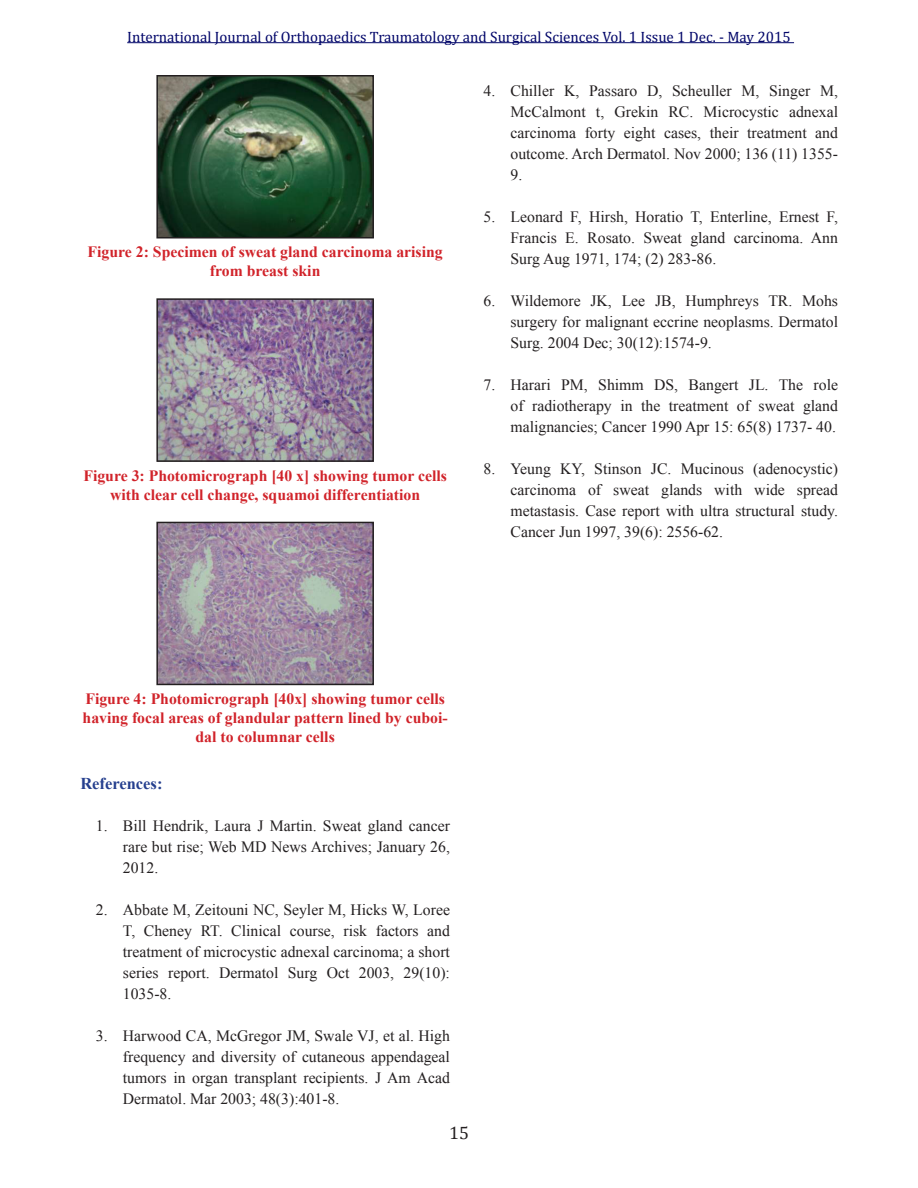
<style>
.page{position:relative;width:918px;height:1188px;background:#fff}
.page>*{position:absolute;margin:0;border:0;box-sizing:border-box;transform-origin:0 0}
.t1{font:18px "Cambria";color:#231f20}
.Sub_Heading{font:700 16.5px "Times New Roman";color:#253f8e}
.Refrence_Font{font:15.75px/21px "Times New Roman";color:#231f20;text-align:justify}
.Images_Fonts{font:700 15.75px/18.9px "Times New Roman";color:#d1232a;text-align:center}
.t2{font:15px "Cambria";color:#010569}
</style>
<div class="page">
<hr style="left:127px;top:42px;width:667px;height:1px;background:#010569">
<img style="left:159px;top:78px;width:212px;height:157px">
<div style="left:156px;top:75px;width:218px;height:163px;border:2px solid #231f20"></div>
<img style="left:159px;top:301px;width:212px;height:158px">
<div style="left:156px;top:298px;width:218px;height:164px;border:2px solid #231f20"></div>
<img style="left:159px;top:525px;width:212px;height:157px">
<div style="left:156px;top:522px;width:218px;height:163px;border:2px solid #231f20"></div>
<p class="t2" style="left:127px;top:28px;width:665px">International Journal of Orthopaedics Traumatology and Surgical Sciences Vol. 1 Issue 1 Dec. - May 2015</p>
<p class="Images_Fonts" style="left:88px;top:242px;width:357px">Figure 2: Specimen of sweat gland carcinoma arising from breast skin</p>
<p class="Images_Fonts" style="left:83px;top:466px;width:365px">Figure 3: Photomicrograph [40 x] showing tumor cells with clear cell change, squamoi differentiation</p>
<p class="Refrence_Font" style="left:511px;top:80px;width:329px;text-indent:-27px">4. Chiller K, Passaro D, Scheuller M, Singer M, McCalmont t, Grekin RC. Microcystic adnexal carcinoma forty eight cases, their treatment and outcome. Arch Dermatol. Nov 2000; 136 (11) 1355- 9.</p>
<p class="Refrence_Font" style="left:511px;top:206px;width:329px;text-indent:-27px">5. Leonard F, Hirsh, Horatio T, Enterline, Ernest F, Francis E. Rosato. Sweat gland carcinoma. Ann Surg Aug 1971, 174; (2) 283-86.</p>
<p class="Refrence_Font" style="left:511px;top:290px;width:329px;text-indent:-27px">6. Wildemore JK, Lee JB, Humphreys TR. Mohs surgery for malignant eccrine neoplasms. Dermatol Surg. 2004 Dec; 30(12):1574-9.</p>
<p class="Refrence_Font" style="left:511px;top:374px;width:329px;text-indent:-27px">7. Harari PM, Shimm DS, Bangert JL. The role of radiotherapy in the treatment of sweat gland malignancies; Cancer 1990 Apr 15: 65(8) 1737- 40.</p>
<p class="Refrence_Font" style="left:511px;top:458px;width:329px;text-indent:-27px">8. Yeung KY, Stinson JC. Mucinous (adenocystic) carcinoma of sweat glands with wide spread metastasis. Case report with ultra structural study.<br>Cancer Jun 1997, 39(6): 2556-62.</p>
<p class="Images_Fonts" style="left:83px;top:689px;width:367px">Figure 4: Photomicrograph [40x] showing tumor cells having focal areas of glandular pattern lined by cuboi&shy;dal to columnar cells</p>
<p class="Sub_Heading" style="left:80px;top:772px;width:84px">References:</p>
<p class="Refrence_Font" style="left:123px;top:815px;width:329px;text-indent:-27px">1. Bill Hendrik, Laura J Martin. Sweat gland cancer rare but rise; Web MD News Archives; January 26, 2012.</p>
<p class="Refrence_Font" style="left:123px;top:899px;width:329px;text-indent:-27px">2. Abbate M, Zeitouni NC, Seyler M, Hicks W, Loree T, Cheney RT. Clinical course, risk factors and treatment of microcystic adnexal carcinoma; a short series report. Dermatol Surg Oct 2003, 29(10):<br>1035-8.</p>
<p class="Refrence_Font" style="left:123px;top:1025px;width:329px;text-indent:-27px">3. Harwood CA, McGregor JM, Swale VJ, et al. High frequency and diversity of cutaneous appendageal tumors in organ transplant recipients. J Am Acad Dermatol. Mar 2003; 48(3):401-8.</p>
<p class="t1" style="left:449px;top:1122px;width:21px">15</p>
</div>
